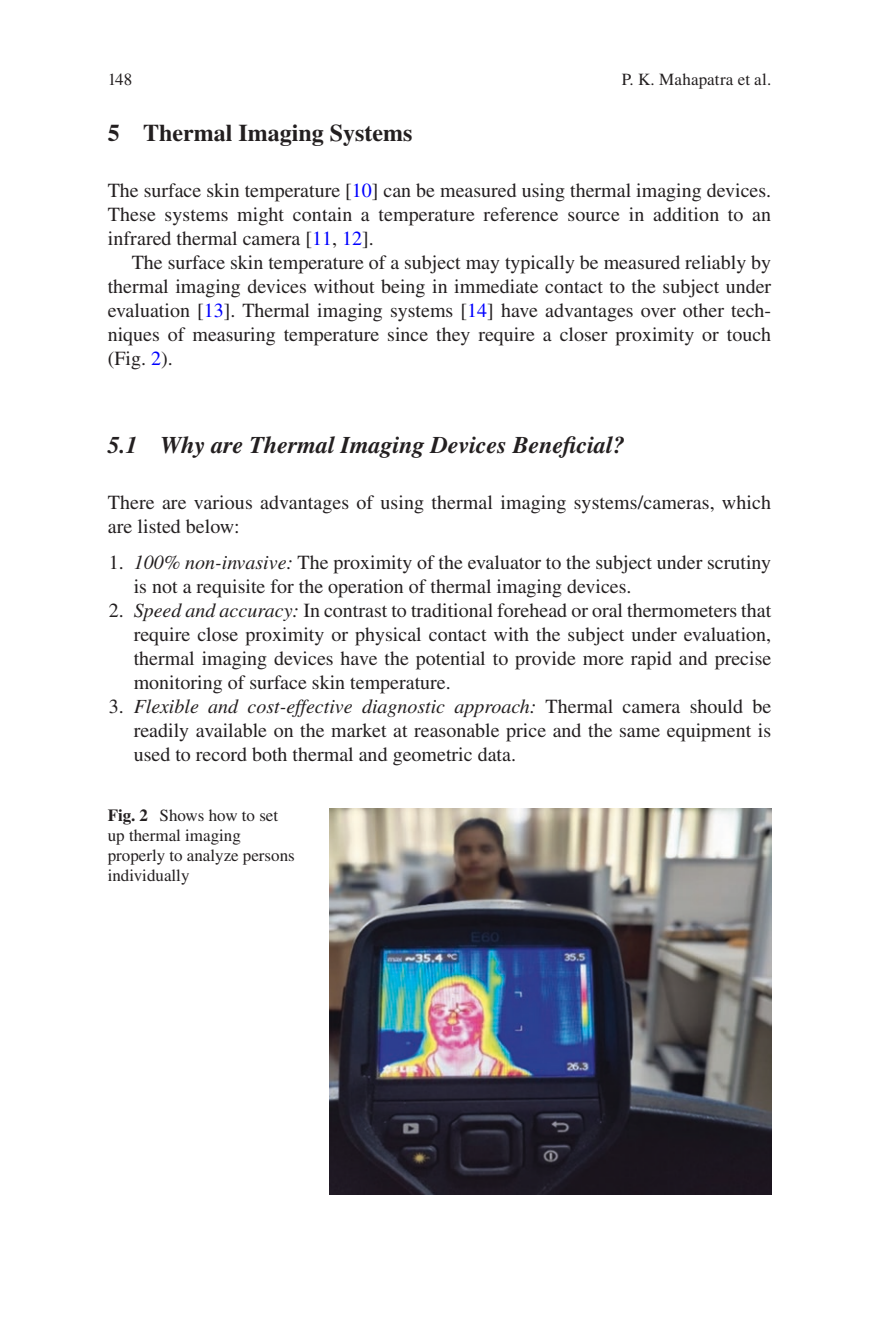
<style>
.page{position:relative;width:879px;height:1333px;background:#fff}
.page>*{position:absolute;margin:0;border:0;box-sizing:border-box;transform-origin:0 0}
._2_hd{font:italic 700 24px "Times LT Std";color:#231f20}
._1_hd{font:700 24px "Times LT Std";color:#231f20}
.Text{font:20px/24px "Times LT Std";color:#231f20;text-align:justify}
.Text_flush{font:20px/24px "Times LT Std";letter-spacing:.005em;color:#231f20;text-align:justify}
.t1{font:17px/20px "Times LT Std";color:#231f20}
.s1{color:#00f}
.s2{font-style:italic}
.s3{font-weight:700}
</style>
<div class="page">
<img style="left:329px;top:808px;width:442px;height:386px">
<p class="t1" style="left:622px;top:69px;width:151px">P. K. Mahapatra et al.</p>
<p class="t1" style="left:108px;top:69px;width:26px">148</p>
<h2 class="_1_hd" style="left:108px;top:118px;width:306px">5 Thermal Imaging Systems</h2>
<p class="Text_flush" style="left:108px;top:178px;width:665px">The surface skin temperature [<span class="s1">10</span>] can be measured using thermal imaging devices.<br>These systems might contain a temperature reference source in addition to an infrared thermal camera [<span class="s1">11</span>, <span class="s1">12</span>].</p>
<p class="Text" style="left:108px;top:250px;width:665px;text-indent:24px">The surface skin temperature of a subject may typically be measured reliably by thermal imaging devices without being in immediate contact to the subject under evaluation [<span class="s1">13</span>]. Thermal imaging systems [<span class="s1">14</span>] have advantages over other tech&shy;niques of measuring temperature since they require a closer proximity or touch (Fig. <span class="s1">2</span>).</p>
<h3 class="_2_hd" style="left:108px;top:431px;width:518px">5.1 Why are Thermal Imaging Devices Beneficial?</h3>
<p class="Text_flush" style="left:108px;top:490px;width:665px">There are various advantages of using thermal imaging systems/cameras, which are listed below:</p>
<p class="Text" style="left:134px;top:550px;width:639px;text-indent:-25px">1. <span class="s2">100% non-invasive:</span> The proximity of the evaluator to the subject under scrutiny is not a requisite for the operation of thermal imaging devices.</p>
<p class="Text" style="left:134px;top:598px;width:639px;text-indent:-25px">2. <span class="s2">Speed and accuracy:</span> In contrast to traditional forehead or oral thermometers that require close proximity or physical contact with the subject under evaluation, thermal imaging devices have the potential to provide more rapid and precise monitoring of surface skin temperature.</p>
<p class="Text" style="left:134px;top:694px;width:639px;text-indent:-25px">3. <span class="s2">Flexible and cost-effective diagnostic approach:</span> Thermal camera should be readily available on the market at reasonable price and the same equipment is used to record both thermal and geometric data.</p>
<p class="t1" style="left:108px;top:805px;width:189px"><span class="s3">Fig. 2</span> Shows how to set up thermal imaging properly to analyze persons individually</p>
</div>
